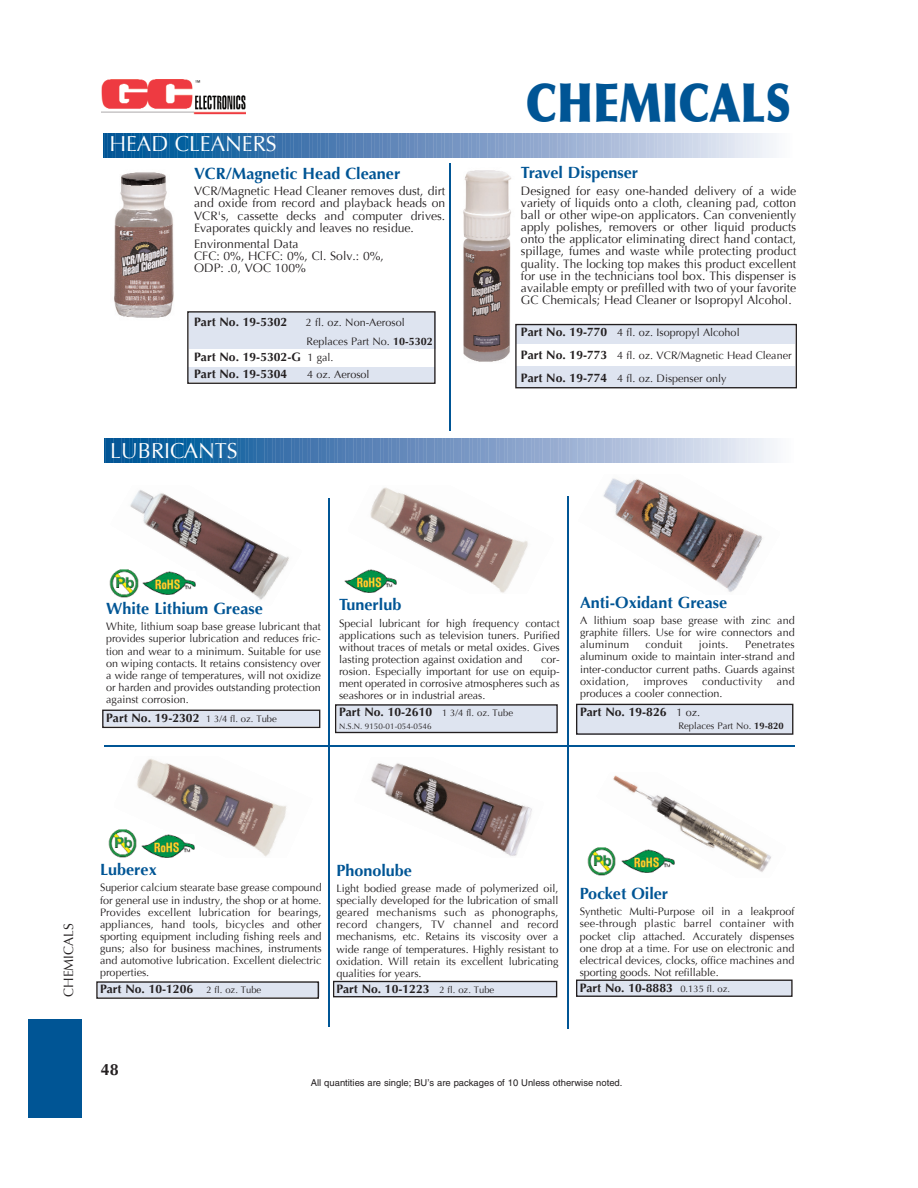
<style>
.page{position:relative;width:918px;height:1188px;background:#fff}
.page>*{position:absolute;margin:0;border:0;box-sizing:border-box;transform-origin:0 0}
.t1{font:900 54px "Optima";color:#005595;scale:.8 1}
.t2{font:21.6px "Optima";color:#fff}
.t3{font:700 16.2px "Optima";color:#005595}
.t4{font:700 16.2px "Optima";color:#231f20}
.t5{font:13.5px "Optima";color:#231f20}
.t6{font:12.15px/12.1px "Optima";color:#231f20;text-align:justify}
.t7{font:700 12.15px/16.2px "Optima";color:#231f20}
.t8{font:10.8px/12.1px "Optima";color:#231f20;text-align:justify}
.t9{font:10.8px "Optima";letter-spacing:.02em;color:#231f20}
.t10{font:9.45px "Helvetica";color:#231f20}
.t11{font:9.45px "Optima";color:#231f20}
.t12{font:8.1px "Optima";color:#231f20}
.s1{font-weight:700}
.s2{font-weight:400;font-size:10.8px}
.s3{font-weight:700;font-size:12.15px}
.s4{font-weight:400;font-size:9.45px}
</style>
<div class="page">
<img style="left:101px;top:80px;width:145px;height:35px">
<div style="left:28px;top:1019px;width:53px;height:98px;background:#005595"></div>
<svg style="left:103px;top:133px;width:673px;height:24px;background:#7299c3"></svg>
<img style="left:114px;top:172px;width:60px;height:139px">
<img style="left:463px;top:170px;width:49px;height:141px">
<hr style="left:449px;top:164px;width:2px;height:267px;background:#005595">
<hr style="left:329px;top:498px;width:1px;height:528px;background:#005595">
<hr style="left:568px;top:496px;width:1px;height:533px;background:#005595">
<svg style="left:96px;top:311px;width:701px;height:688px"></svg>
<img style="left:579px;top:474px;width:201px;height:121px">
<hr style="left:104px;top:745px;width:691px;height:2px;background:#005595">
<img style="left:587px;top:846px;width:29px;height:29px">
<img style="left:110px;top:568px;width:28px;height:29px">
<img style="left:108px;top:829px;width:29px;height:29px">
<img style="left:143px;top:572px;width:52px;height:23px">
<img style="left:142px;top:834px;width:52px;height:23px">
<img style="left:621px;top:850px;width:53px;height:22px">
<img style="left:344px;top:569px;width:53px;height:23px">
<h2 class="t2" style="left:109px;top:131px;width:169px">HEAD CLEANERS</h2>
<h3 class="t3" style="left:194px;top:164px;width:208px">VCR/Magnetic Head Cleaner</h3>
<p class="t6" style="left:194px;top:185px;width:253px">VCR/Magnetic Head Cleaner removes dust, dirt and oxide from record and playback heads on VCR's, cassette decks and computer drives.<br>Evaporates quickly and leaves no residue.</p>
<p class="t6" style="left:194px;top:238px;width:191px;text-align:left">Environmental Data<br>CFC: 0%, HCFC: 0%, Cl. Solv.: 0%,<br>ODP: .0, VOC 100%</p>
<p class="t7" style="left:194px;top:314px;width:95px">Part No. 19-5302</p>
<p class="t8" style="left:306px;top:313px;width:128px;line-height:18.9px">2 fl. oz. Non-Aerosol<br>Replaces Part No. <span class="s1">10-5302</span></p>
<p class="t7" style="left:194px;top:349px;width:141px">Part No. 19-5302-G <span class="s2">1 gal.<br></span>Part No. 19-5304</p>
<p class="t8" style="left:307px;top:368px;width:64px">4 oz. Aerosol</p>
<h2 class="t2" style="left:110px;top:438px;width:129px">LUBRICANTS</h2>
<h1 class="t1" style="left:526px;top:70px;width:333px">CHEMICALS</h1>
<h3 class="t3" style="left:521px;top:164px;width:119px">Travel Dispenser</h3>
<p class="t6" style="left:521px;top:185px;width:277px">Designed for easy one-handed delivery of a wide variety of liquids onto a cloth, cleaning pad, cotton ball or other wipe-on applicators. Can conveniently apply polishes, removers or other liquid products onto the applicator eliminating direct hand contact, spillage, fumes and waste while protecting product quality. The locking top makes this product excellent for use in the technicians tool box. This dispenser is available empty or prefilled with two of your favorite GC Chemicals; Head Cleaner or Isopropyl Alcohol.</p>
<p class="t8" style="left:521px;top:321px;width:272px;line-height:23px;text-align:left"><span class="s3">Part No. 19-770</span> 4 fl. oz. Isopropyl Alcohol<br><span class="s3">Part No. 19-773</span> 4 fl. oz. VCR/Magnetic Head Cleaner<br><span class="s3">Part No. 19-774</span> 4 fl. oz. Dispenser only</p>
<h3 class="t3" style="left:106px;top:599px;width:158px">White Lithium Grease</h3>
<p class="t8" style="left:106px;top:621px;width:216px">White, lithium soap base grease lubricant that provides superior lubrication and reduces fric&shy;tion and wear to a minimum. Suitable for use on wiping contacts. It retains consistency over a wide range of temperatures, will not oxidize or harden and provides outstanding protection against corrosion.</p>
<p class="t7" style="left:106px;top:710px;width:172px">Part No. 19-2302 <span class="s4">1 3/4 fl. oz. Tube</span></p>
<h3 class="t3" style="left:339px;top:595px;width:64px">Tunerlub</h3>
<p class="t8" style="left:339px;top:617px;width:222px">Special lubricant for high frequency contact applications such as television tuners. Purified without traces of metals or metal oxides. Gives lasting protection against oxidation and</p>
<p class="t8" style="left:339px;top:653px;width:222px;text-indent:202px">cor&shy;rosion. Especially important for use on equip&shy;ment operated in corrosive atmospheres such as seashores or in industrial areas.</p>
<p class="t7" style="left:339px;top:704px;width:176px">Part No. 10-2610 <span class="s4">1 3/4 fl. oz. Tube</span></p>
<p class="t12" style="left:339px;top:722px;width:94px">N.S.N. 9150-01-054-0546</p>
<h3 class="t3" style="left:580px;top:593px;width:149px">Anti-Oxidant Grease</h3>
<p class="t8" style="left:580px;top:614px;width:216px">A lithium soap base grease with zinc and graphite fillers. Use for wire connectors and aluminum</p>
<p class="t9" style="left:646px;top:638px;width:38px">conduit</p>
<p class="t8" style="left:699px;top:639px;width:31px">joints.</p>
<p class="t8" style="left:580px;top:639px;width:216px;text-indent:165px">Penetrates aluminum oxide to maintain inter-strand and inter-conductor current paths. Guards against oxidation,</p>
<p class="t9" style="left:643px;top:675px;width:46px">improves</p>
<p class="t9" style="left:702px;top:675px;width:62px">conductivity</p>
<p class="t8" style="left:777px;top:675px;width:19px">and</p>
<p class="t8" style="left:580px;top:687px;width:144px">produces a cooler connection.</p>
<p class="t7" style="left:580px;top:704px;width:122px">Part No. 19-826 <span class="s2">1 oz.</span></p>
<p class="t11" style="left:678px;top:721px;width:107px">Replaces Part No. <span class="s1">19-820</span></p>
<p class="t5" style="left:61px;top:997px;width:75px;rotate:-90deg">CHEMICALS</p>
<h3 class="t3" style="left:100px;top:860px;width:58px">Luberex</h3>
<p class="t8" style="left:100px;top:882px;width:223px">Superior calcium stearate base grease compound for general use in industry, the shop or at home.<br>Provides excellent lubrication for bearings, appliances, hand tools, bicycles and other sporting equipment including fishing reels and guns; also for business machines, instruments and automotive lubrication. Excellent dielectric properties.</p>
<p class="t7" style="left:100px;top:981px;width:163px">Part No. 10-1206 <span class="s4">2 fl. oz. Tube</span></p>
<h3 class="t3" style="left:336px;top:861px;width:77px">Phonolube</h3>
<p class="t8" style="left:336px;top:882px;width:224px">Light bodied grease made of polymerized oil, specially developed for the lubrication of small geared mechanisms such as phonographs, record changers, TV channel and record mechanisms, etc. Retains its viscosity over a wide range of temperatures. Highly resistant to oxidation. Will retain its excellent lubricating qualities for years.</p>
<p class="t7" style="left:336px;top:981px;width:160px">Part No. 10-1223 <span class="s4">2 fl. oz. Tube</span></p>
<h3 class="t3" style="left:580px;top:884px;width:90px">Pocket Oiler</h3>
<p class="t8" style="left:580px;top:906px;width:216px">Synthetic Multi-Purpose oil in a leakproof see-through plastic barrel container with pocket clip attached. Accurately dispenses one drop at a time. For use on electronic and electrical devices, clocks, office machines and sporting goods. Not refillable.</p>
<p class="t7" style="left:580px;top:980px;width:152px">Part No. 10-8883 <span class="s4">0.135 fl. oz.</span></p>
<h3 class="t4" style="left:101px;top:1060px;width:20px">48</h3>
<p class="t10" style="left:311px;top:1079px;width:313px">All quantities are single; BU’s are packages of 10 Unless otherwise noted.</p>
</div>
